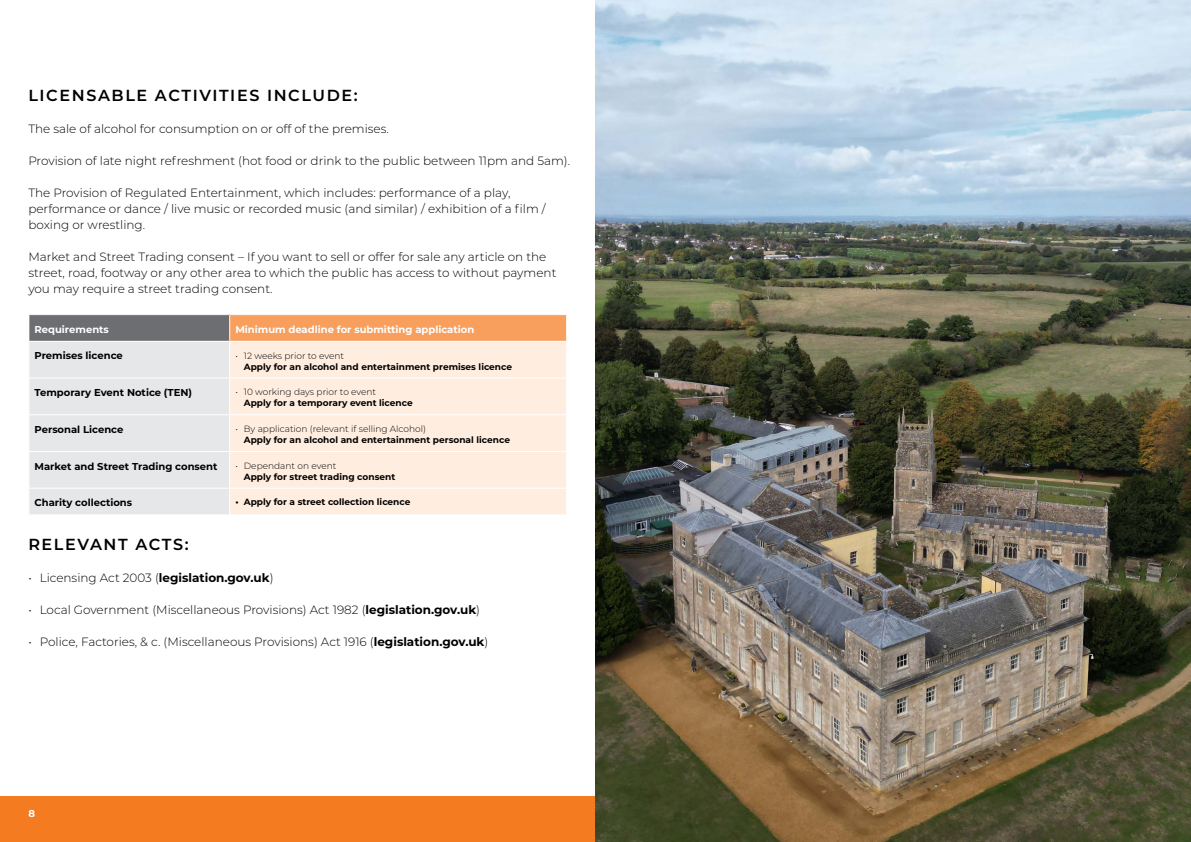
<style>
.page{position:relative;width:1191px;height:842px;background:#fff}
.page>*{position:absolute;margin:0;border:0;box-sizing:border-box;transform-origin:0 0}
.Subheading_01{font:600 16px "Montserrat";letter-spacing:.1em;color:#000}
.Body_01_-_Align_Left{font:300 12px/16px "Montserrat";color:#000}
.t1{font:700 10px "Montserrat";color:#000}
.t2{font:700 10px "Montserrat";color:#fff}
.t3{font:700 9px/11px "Montserrat";color:#000}
.s1{font-weight:300}
.s2{font-weight:700}
</style>
<div class="page">
<div style="left:0;top:797px;width:1191px;height:45px;background:#f47b20"></div>
<div style="left:230px;top:315px;width:336px;height:26px;background:#f89f5d"></div>
<div style="left:230px;top:342px;width:336px;height:172px;background:#ffeee0"></div>
<svg style="left:566px;top:315px;width:1px;height:26px"></svg>
<hr style="left:230px;top:377px;width:337px;height:1px;background:#fff">
<hr style="left:230px;top:414px;width:337px;height:1px;background:#fff">
<hr style="left:230px;top:451px;width:337px;height:1px;background:#fff">
<hr style="left:230px;top:488px;width:337px;height:1px;background:#fff">
<svg style="left:29px;top:315px;width:201px;height:199px;background:#d7d8d9"></svg>
<img style="left:595px;top:0;width:596px;height:842px">
<p class="Subheading_01" style="left:28px;top:84px;width:331px">LICENSABLE ACTIVITIES INCLUDE:</p>
<p class="Body_01_-_Align_Left" style="left:28px;top:120px;width:362px">The sale of alcohol for consumption on or off of the premises.</p>
<p class="Body_01_-_Align_Left" style="left:28px;top:152px;width:543px">Provision of late night refreshment (hot food or drink to the public between 11pm and 5am).</p>
<p class="Body_01_-_Align_Left" style="left:28px;top:184px;width:519px">The Provision of Regulated Entertainment, which includes: performance of a play, performance or dance / live music or recorded music (and similar) / exhibition of a film / boxing or wrestling.</p>
<p class="Body_01_-_Align_Left" style="left:28px;top:248px;width:529px">Market and Street Trading consent – If you want to sell or offer for sale any article on the street, road, footway or any other area to which the public has access to without payment you may require a street trading consent.</p>
<p class="t2" style="left:35px;top:322px;width:76px">Requirements</p>
<p class="t2" style="left:235px;top:322px;width:240px">Minimum deadline for submitting application</p>
<p class="t1" style="left:35px;top:349px;width:90px">Premises licence</p>
<p class="t3" style="left:244px;top:349px;width:270px;text-indent:-9px"><span class="s1">• 12 weeks prior to event<br></span>Apply for an alcohol and entertainment premises licence</p>
<p class="t1" style="left:35px;top:385px;width:159px">Temporary Event Notice (TEN)</p>
<p class="t3" style="left:244px;top:386px;width:170px;text-indent:-9px"><span class="s1">• 10 working days prior to event<br></span>Apply for a temporary event licence</p>
<p class="t1" style="left:35px;top:422px;width:90px">Personal Licence</p>
<p class="t3" style="left:244px;top:423px;width:268px;text-indent:-9px"><span class="s1">• By application (relevant if selling Alcohol)<br></span>Apply for an alcohol and entertainment personal licence</p>
<p class="t1" style="left:35px;top:459px;width:184px">Market and Street Trading consent</p>
<p class="t3" style="left:244px;top:459px;width:153px;text-indent:-9px"><span class="s1">• Dependant on event<br></span>Apply for street trading consent</p>
<p class="t1" style="left:35px;top:496px;width:99px">Charity collections</p>
<p class="t3" style="left:235px;top:496px;width:177px">• Apply for a street collection licence</p>
<p class="Subheading_01" style="left:28px;top:533px;width:162px">RELEVANT ACTS:</p>
<p class="Body_01_-_Align_Left" style="left:28px;top:570px;width:247px">• Licensing Act 2003 (<span class="s2">legislation.gov.uk</span>)</p>
<p class="Body_01_-_Align_Left" style="left:28px;top:602px;width:453px">• Local Government (Miscellaneous Provisions) Act 1982 (<span class="s2">legislation.gov.uk</span>)</p>
<p class="Body_01_-_Align_Left" style="left:28px;top:634px;width:461px">• Police, Factories, &amp; c. (Miscellaneous Provisions) Act 1916 (<span class="s2">legislation.gov.uk</span>)</p>
<p class="t2" style="left:28px;top:806px;width:8px">8</p>
</div>
